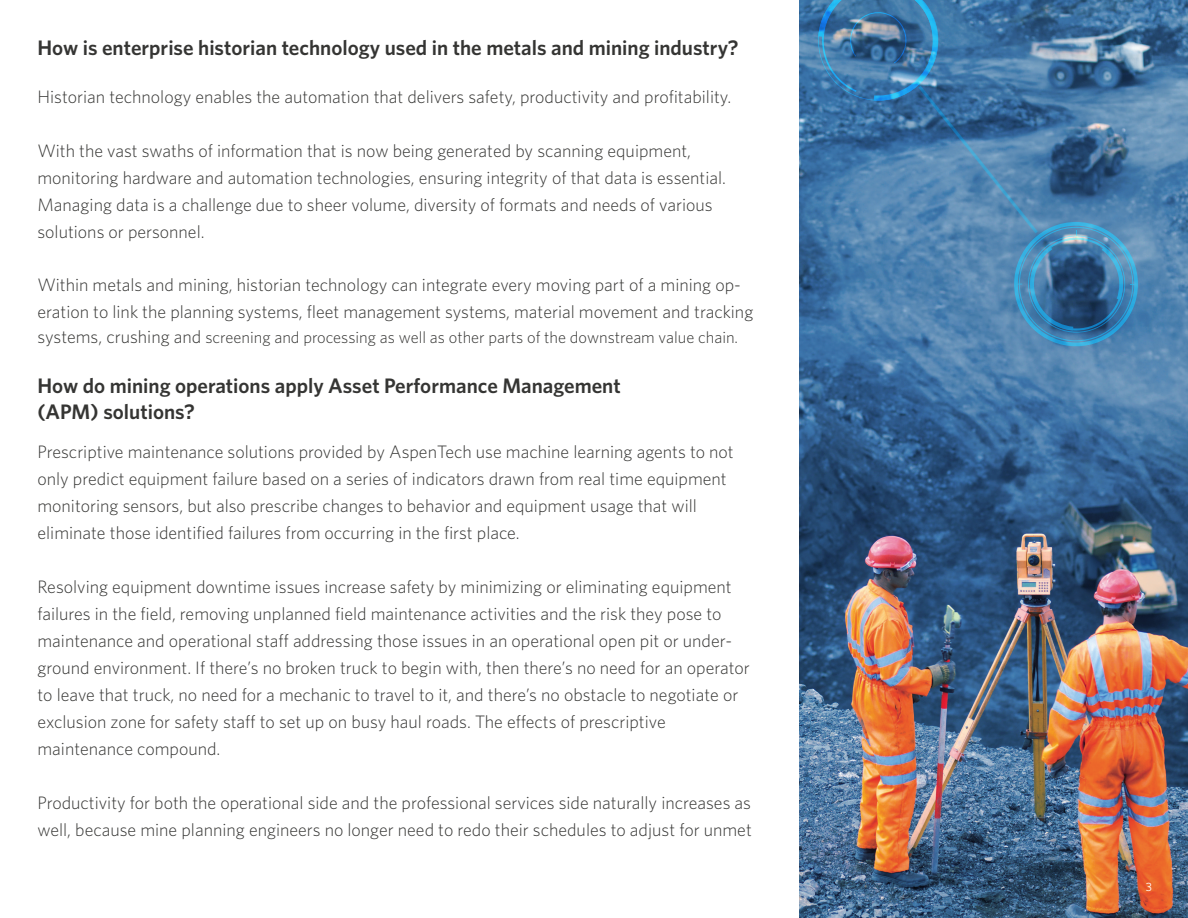
<style>
.page{position:relative;width:1188px;height:918px;background:#fff}
.page>*{position:absolute;margin:0;border:0;box-sizing:border-box;transform-origin:0 0}
.t1{font:600 21px/25.5px "Whitney";color:#353533}
.t2{font:300 18px/27px "Whitney";color:#353533}
.t3{font:300 16.5px "Whitney";color:#353533}
.t4{font:12px "Whitney";color:#fff}
.s1{font-size:18px}
</style>
<div class="page">
<img style="left:800px;top:0;width:388px;height:918px">
<svg style="left:817px;top:0;width:321px;height:346px;background:#487ba7"></svg>
<p class="t1" style="left:38px;top:34px;width:702px">How is enterprise historian technology used in the metals and mining industry?</p>
<p class="t2" style="left:38px;top:83px;width:695px">Historian technology enables the automation that delivers safety, productivity and profitability.</p>
<p class="t2" style="left:38px;top:137px;width:690px">With the vast swaths of information that is now being generated by scanning equipment, monitoring hardware and automation technologies, ensuring integrity of that data is essential.<br>Managing data is a challenge due to sheer volume, diversity of formats and needs of various solutions or personnel.</p>
<p class="t2" style="left:38px;top:270px;width:717px">Within metals and mining, historian technology can integrate every moving part of a mining op&shy;eration to link the planning systems, fleet management systems, material movement and tracking</p>
<p class="t3" style="left:38px;top:326px;width:702px"><span class="s1">systems, crushing and</span> screening and processing as well as other parts of the downstream value chain.</p>
<p class="t1" style="left:38px;top:373px;width:585px">How do mining operations apply Asset Performance Management (APM) solutions?</p>
<p class="t2" style="left:38px;top:438px;width:698px">Prescriptive maintenance solutions provided by AspenTech use machine learning agents to not only predict equipment failure based on a series of indicators drawn from real time equipment monitoring sensors, but also prescribe changes to behavior and equipment usage that will eliminate those identified failures from occurring in the first place.</p>
<p class="t2" style="left:38px;top:573px;width:714px">Resolving equipment downtime issues increase safety by minimizing or eliminating equipment failures in the field, removing unplanned field maintenance activities and the risk they pose to maintenance and operational staff addressing those issues in an operational open pit or under&shy;ground environment. If there’s no broken truck to begin with, then there’s no need for an operator to leave that truck, no need for a mechanic to travel to it, and there’s no obstacle to negotiate or exclusion zone for safety staff to set up on busy haul roads. The effects of prescriptive maintenance compound.</p>
<p class="t2" style="left:38px;top:789px;width:716px">Productivity for both the operational side and the professional services side naturally increases as well, because mine planning engineers no longer need to redo their schedules to adjust for unmet</p>
<p class="t4" style="left:1146px;top:880px;width:8px">3</p>
</div>
